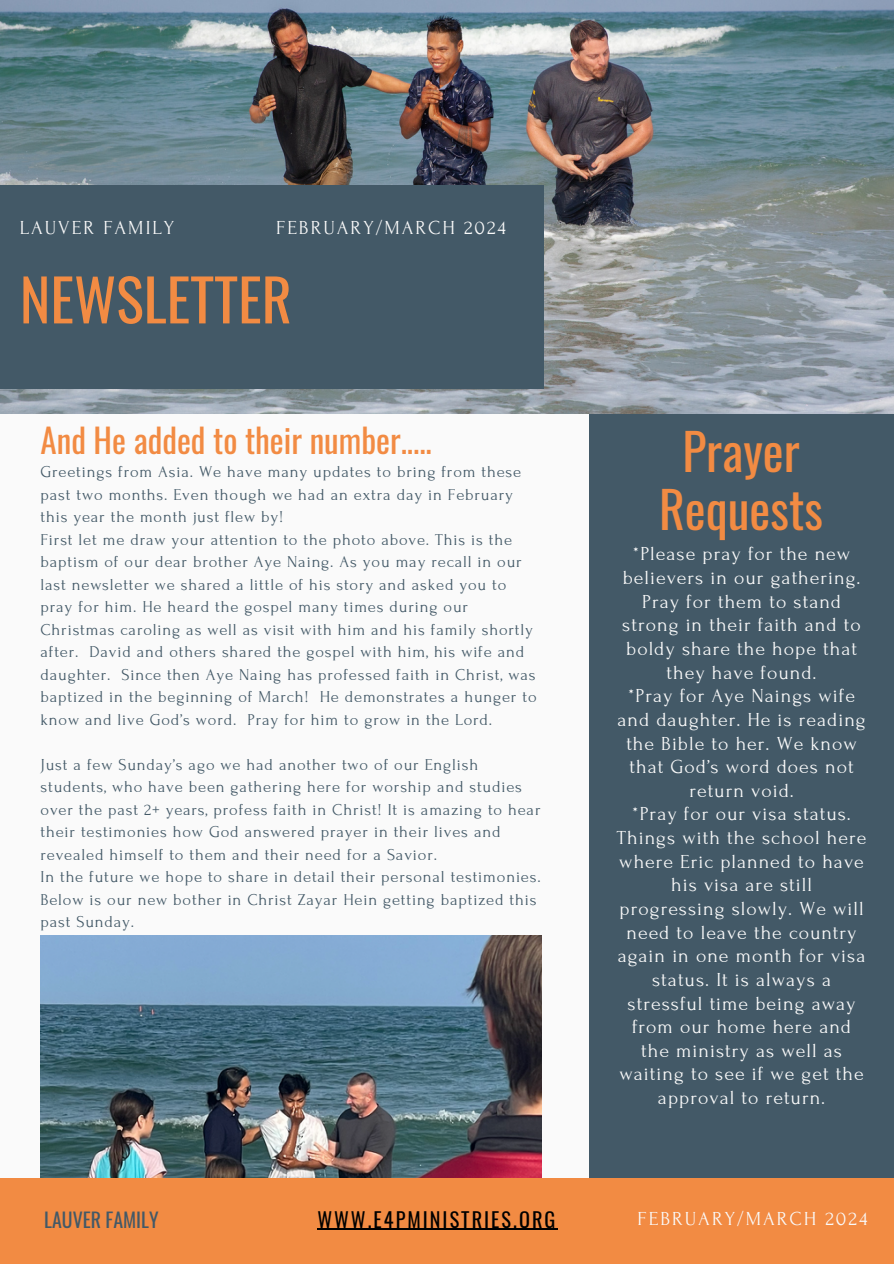
<style>
.page{position:relative;width:894px;height:1264px;background:#fff}
.page>*{position:absolute;margin:0;border:0;box-sizing:border-box;transform-origin:0 0}
.t1{font:57.9px "Oswald";color:#f28b43}
.t2{font:49.65px/58.5px "Oswald";color:#f28b43;text-align:center}
.t3{font:33.15px "Oswald";color:#f28b43}
.t4{font:20.25px "Oswald";letter-spacing:.1em;color:#000}
.t5{font:19.8px/23.7px "Forum";letter-spacing:.05em;color:#fafafa;text-align:center}
.t6{font:19.8px "Forum";letter-spacing:.1em;color:#fafafa}
.t7{font:19.8px "Oswald";color:#435967}
.t8{font:16.5px/22.5px "Forum";letter-spacing:.05em;color:#435967}
</style>
<div class="page">
<div style="left:0;top:0;width:893px;height:1263px;background:#fafafa"></div>
<div style="left:589px;top:364px;width:304px;height:899px;background:#435967"></div>
<img style="left:0;top:0;width:893px;height:413px">
<img style="left:40px;top:935px;width:501px;height:242px">
<div style="left:0;top:185px;width:543px;height:204px;background:#435967"></div>
<div style="left:0;top:1177px;width:893px;height:86px;background:#f28b43"></div>
<hr style="left:317px;top:1228px;width:240px;height:1px;background:#000">
<h1 class="t6" style="left:20px;top:217px;width:156px">LAUVER FAMILY</h1>
<h1 class="t6" style="left:276px;top:217px;width:231px">FEBRUARY/MARCH 2024</h1>
<h4 class="t1" style="left:20px;top:254px;width:273px">NEWSLETTER</h4>
<p class="t3" style="left:40px;top:414px;width:392px">And He added to their number.....</p>
<p class="t8" style="left:40px;top:461px;width:482px">Greetings from Asia. We have many updates to bring from these past two months. Even though we had an extra day in February this year the month just flew by!</p>
<p class="t8" style="left:40px;top:528px;width:497px">First let me draw your attention to the photo above. This is the baptism of our dear brother Aye Naing. As you may recall in our last newsletter we shared a little of his story and asked you to pray for him. He heard the gospel many times during our Christmas caroling as well as visit with him and his family shortly after. David and others shared the gospel with him, his wife and daughter. Since then Aye Naing has professed faith in Christ, was baptized in the beginning of March! He demonstrates a hunger to know and live God’s word. Pray for him to grow in the Lord.</p>
<p class="t8" style="left:40px;top:753px;width:501px">Just a few Sunday’s ago we had another two of our English students, who have been gathering here for worship and studies over the past 2+ years, profess faith in Christ! It is amazing to hear their testimonies how God answered prayer in their lives and revealed himself to them and their need for a Savior.</p>
<h4 class="t8" style="left:40px;top:866px;width:501px">In the future we hope to share in detail their personal testimonies.<br>Below is our new bother in Christ Zayar Hein getting baptized this past Sunday.</h4>
<h2 class="t2" style="left:659px;top:420px;width:165px">Prayer<br>Requests</h2>
<h4 class="t5" style="left:616px;top:542px;width:251px">*Please pray for the new believers in our gathering.<br>Pray for them to stand strong in their faith and to boldy share the hope that they have found.<br>*Pray for Aye Naings wife and daughter. He is reading the Bible to her. We know that God’s word does not return void.<br>*Pray for our visa status.<br>Things with the school here where Eric planned to have his visa are still progressing slowly. We will need to leave the country again in one month for visa status. It is always a stressful time being away from our home here and the ministry as well as waiting to see if we get the approval to return.</h4>
<h4 class="t4" style="left:317px;top:1203px;width:239px">WWW.E4PMINISTRIES.ORG</h4>
<h5 class="t7" style="left:44px;top:1204px;width:116px">LAUVER FAMILY</h5>
<h3 class="t6" style="left:637px;top:1208px;width:231px">FEBRUARY/MARCH 2024</h3>
</div>
